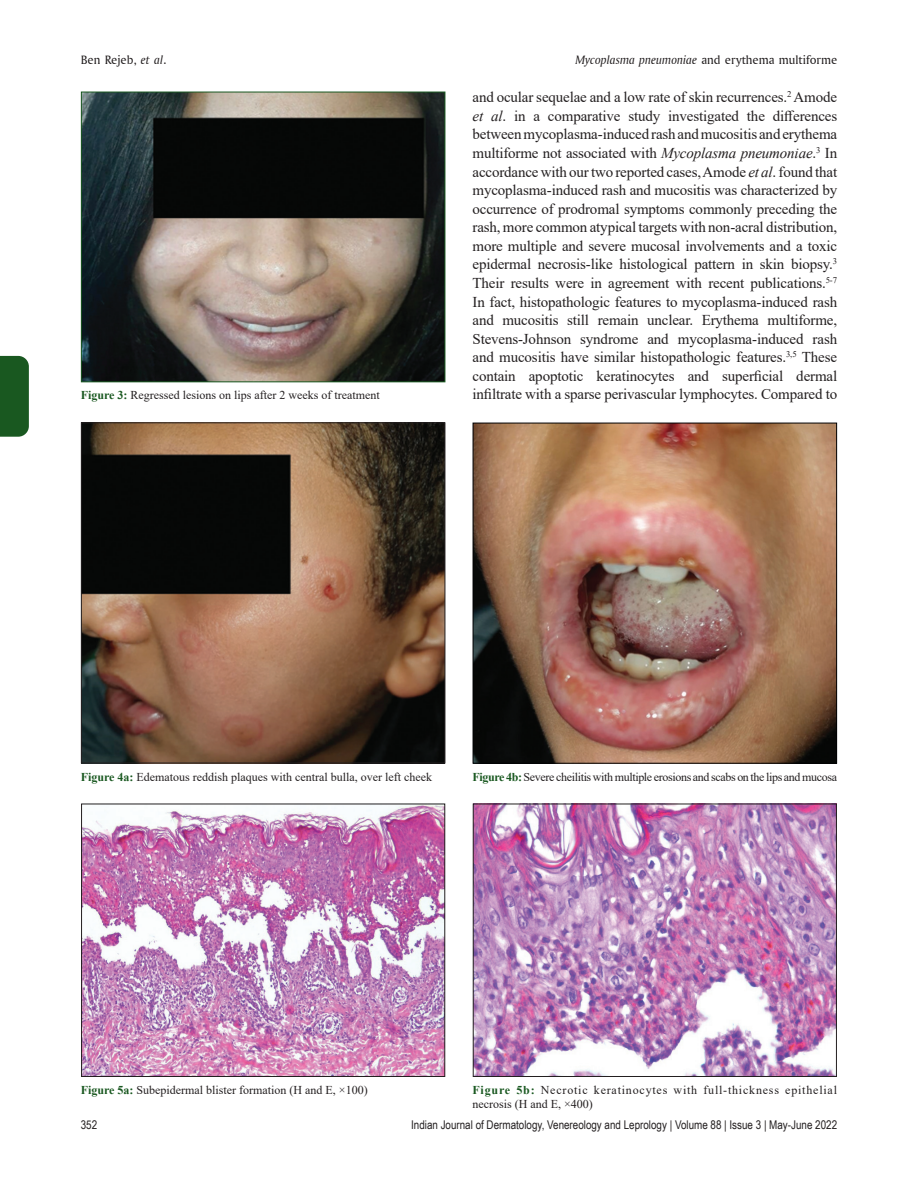
<style>
.page{position:relative;width:918px;height:1188px;background:#fff}
.page>*{position:absolute;margin:0;border:0;box-sizing:border-box;transform-origin:0 0}
.t1{font:15px/18.6px "Times New Roman";letter-spacing:-.01em;color:#231f20;text-align:justify}
.t2{font:12.75px "Amerigo BT Roman A";color:#231f20}
.t3{font:12px "Times New Roman";color:#231f20}
.t4{font:12px "Arial Narrow";color:#231f20}
.t5{font:12px/14.4px "Times New Roman";letter-spacing:.065em;color:#231f20}
.t6{font:12px "Times New Roman";letter-spacing:-.03em;color:#231f20}
.s1{font-family:"Amerigo BT Italic A"}
.s2{font-weight:700;color:#195820}
.s3{font-style:italic}
</style>
<div class="page">
<div style="left:0;top:356px;width:29px;height:81px;background:#195820"></div>
<img style="left:83px;top:806px;width:360px;height:269px">
<div style="left:81px;top:804px;width:364px;height:273px;border:1px solid #231f20"></div>
<img style="left:475px;top:806px;width:360px;height:269px">
<div style="left:473px;top:804px;width:364px;height:273px;border:1px solid #231f20"></div>
<img style="left:83px;top:425px;width:360px;height:336px">
<div style="left:81px;top:423px;width:364px;height:340px;border:1px solid #231f20"></div>
<img style="left:475px;top:425px;width:360px;height:336px">
<div style="left:473px;top:423px;width:364px;height:340px;border:1px solid #010203"></div>
<img style="left:83px;top:94px;width:360px;height:286px">
<div style="left:81px;top:92px;width:364px;height:290px;border:1px solid #195820"></div>
<p class="t2" style="left:81px;top:52px;width:87px">Ben Rejeb, <span class="s1">et al</span>.</p>
<p class="t2" style="left:575px;top:52px;width:263px"><span class="s1">Mycoplasma pneumoniae</span> and erythema multiforme</p>
<p class="t3" style="left:81px;top:387px;width:301px"><span class="s2">Figure 3:</span> Regressed lesions on lips after 2 weeks of treatment</p>
<p class="t1" style="left:472px;top:87px;width:366px">and ocular sequelae and a low rate of skin recurrences.<sup>2</sup> Amode <span class="s3">et al</span>. in a comparative study investigated the differences between mycoplasma‑induced rash and mucositis and erythema multiforme not associated with <span class="s3">Mycoplasma pneumoniae</span>.<sup>3</sup> In accordance with our two reported cases, Amode <span class="s3">et al</span>. found that mycoplasma‑induced rash and mucositis was characterized by occurrence of prodromal symptoms commonly preceding the rash, more common atypical targets with non‑acral distribution, more multiple and severe mucosal involvements and a toxic epidermal necrosis‑like histological pattern in skin biopsy.<sup>3<br></sup>Their results were in agreement with recent publications.<sup>5‑7<br></sup>In fact, histopathologic features to mycoplasma‑induced rash and mucositis still remain unclear. Erythema multiforme, Stevens‑Johnson syndrome and mycoplasma‑induced rash and mucositis have similar histopathologic features.<sup>3,5</sup> These contain apoptotic keratinocytes and superficial dermal infiltrate with a sparse perivascular lymphocytes. Compared to</p>
<p class="t3" style="left:81px;top:768px;width:353px"><span class="s2">Figure 4a:</span> Edematous reddish plaques with central bulla, over left cheek</p>
<p class="t6" style="left:473px;top:768px;width:366px"><span class="s2">Figure 4b:</span> Severe cheilitis with multiple erosions and scabs on the lips and mucosa</p>
<p class="t3" style="left:81px;top:1082px;width:288px"><span class="s2">Figure 5a:</span> Subepidermal blister formation (H and E, ×100)</p>
<p class="t5" style="left:473px;top:1082px;width:366px"><span class="s2">Figure 5b:</span> Necrotic keratinocytes with full‑thickness epithelial necrosis (H and E, ×400)</p>
<p class="t4" style="left:81px;top:1116px;width:18px">352</p>
<p class="t4" style="left:411px;top:1116px;width:427px">Indian Journal of Dermatology, Venereology and Leprology | Volume 88 | Issue 3 | May-June 2022</p>
</div>
